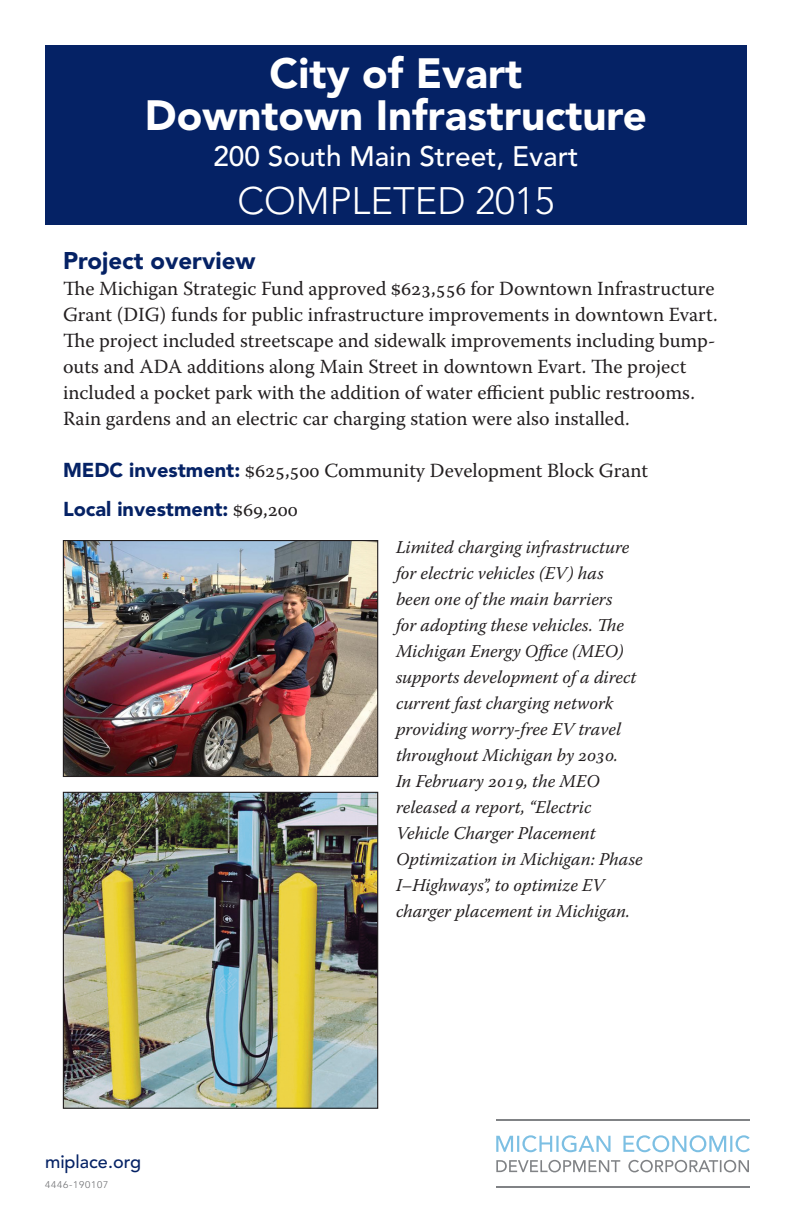
<style>
.page{position:relative;width:792px;height:1224px;background:#fff}
.page>*{position:absolute;margin:0;border:0;box-sizing:border-box;transform-origin:0 0}
.t1{font:900 42px/42px "Avenir";color:#fff;text-align:center}
.t2{font:300 38px "Avenir";color:#fff}
.t3{font:500 28px "Avenir";color:#fff}
.t4{font:900 24px "Avenir";color:#052265}
.t5{font:20px/26px "Warnock Pro";color:#231f20}
.t6{font:900 20px "Avenir";color:#052265}
.t7{font:italic 18px/26px "Warnock Pro";color:#231f20}
.t8{font:500 18px "Avenir";color:#052265}
.t9{font:300 9.6px "Avenir";letter-spacing:.08em;color:#6c6d70;scale:1.04 1}
.s1{font-family:"Avenir";font-weight:900;color:#052265}
.s2{font-family:"Warnock Pro";font-weight:400;color:#231f20}
</style>
<div class="page">
<div style="left:45px;top:45px;width:702px;height:180px;background:#052265"></div>
<svg style="left:496px;top:1160px;width:253px;height:12px"></svg>
<svg style="left:496px;top:1135px;width:254px;height:17px"></svg>
<hr style="left:496px;top:1120px;width:254px;height:1px;background:#808285">
<hr style="left:496px;top:1186px;width:254px;height:1px;background:#808285">
<img style="left:65px;top:542px;width:311px;height:233px">
<div style="left:63px;top:540px;width:315px;height:237px;border:1px solid #231f20"></div>
<img style="left:65px;top:794px;width:311px;height:313px">
<div style="left:63px;top:792px;width:315px;height:317px;border:1px solid #231f20"></div>
<p class="t1" style="left:145px;top:52px;width:504px">City of Evart<br>Downtown Infrastructure</p>
<p class="t3" style="left:213px;top:140px;width:367px">200 South Main Street, Evart</p>
<p class="t2" style="left:238px;top:178px;width:318px">COMPLETED 2015</p>
<p class="t4" style="left:63px;top:246px;width:194px">Project overview</p>
<p class="t5" style="left:63px;top:275px;width:656px">The Michigan Strategic Fund approved $623,556 for Downtown Infrastructure Grant (DIG) funds for public infrastructure improvements in downtown Evart.<br>The project included streetscape and sidewalk improvements including bump&shy;outs and ADA additions along Main Street in downtown Evart. The project included a pocket park with the addition of water efficient public restrooms.<br>Rain gardens and an electric car charging station were also installed.</p>
<p class="t5" style="left:63px;top:457px;width:587px"><span class="s1">MEDC investment:</span> $625,500 Community Development Block Grant</p>
<p class="t6" style="left:63px;top:497px;width:236px">Local investment: <span class="s2">$69,200</span></p>
<p class="t8" style="left:45px;top:1151px;width:98px">miplace.org</p>
<p class="t9" style="left:45px;top:1179px;width:62px">4446-190107</p>
<p class="t7" style="left:396px;top:534px;width:248px">Limited charging infrastructure for electric vehicles (EV) has<br>been one of the main barriers<br>for adopting these vehicles. The<br>Michigan Energy Office (MEO) supports development of a direct current fast charging network providing worry-free EV travel throughout Michigan by 2030.<br>In February 2019, the MEO released a report, “Electric<br>Vehicle Charger Placement<br>Optimization in Michigan: Phase<br>I–Highways”, to optimize EV charger placement in Michigan.</p>
</div>
